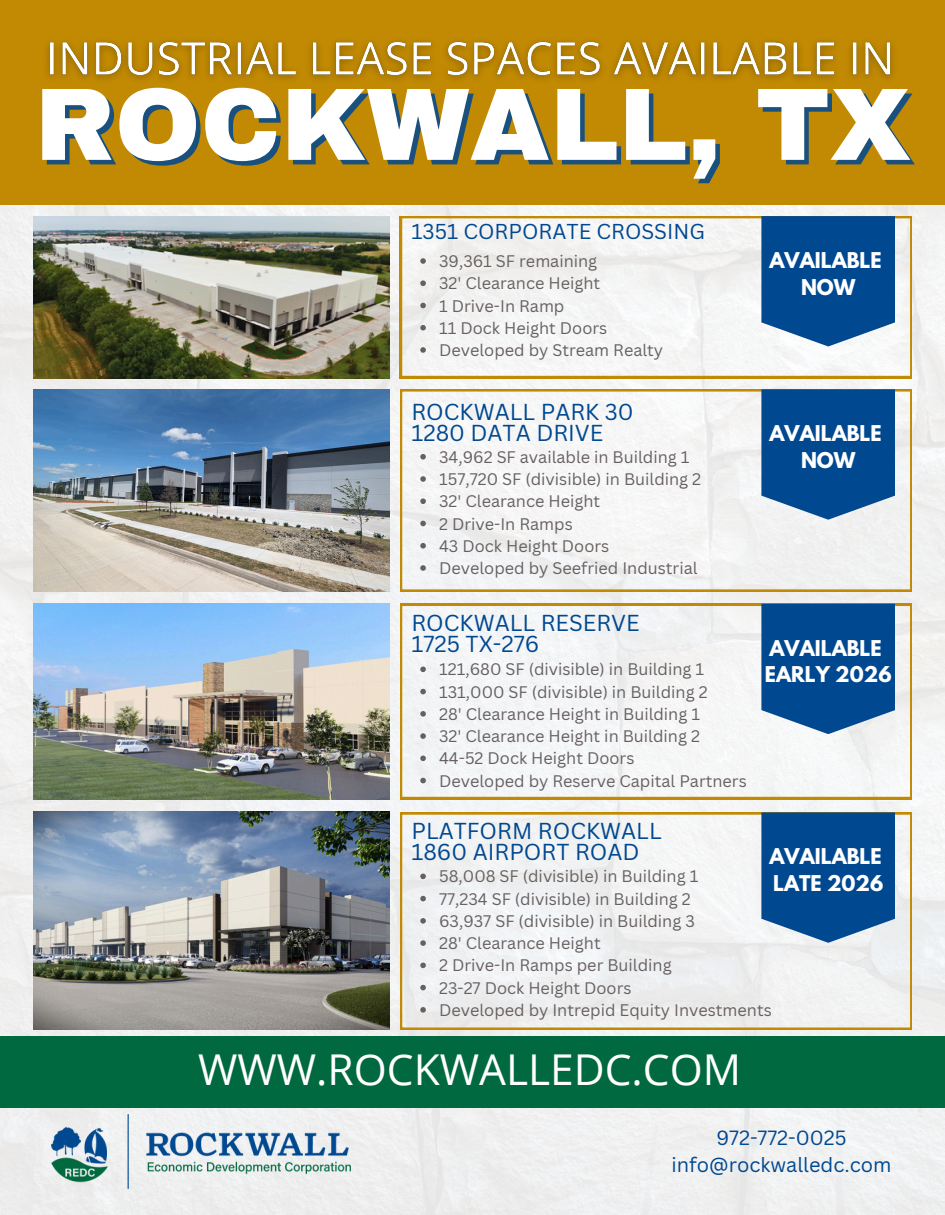
<style>
.page{position:relative;width:945px;height:1215px;background:#fff}
.page>*{position:absolute;margin:0;border:0;box-sizing:border-box;transform-origin:0 0}
.t1{font:900 103.05px "Archivo";color:#fff}
.t2{font:42.45px "Open Sans";color:#fff}
.t3{font:22.5px/21.1px "Canva Sans";color:#004890}
.t4{font:21px "Canva Sans";color:#004890}
.t5{font:19.95px/27.2px "Canva Sans";color:#004890;text-align:center}
.t6{font:700 19.35px/26.7px "League Spartan";color:#fff;text-align:center}
.t7{font:16.35px "Canva Sans";color:#676060}
</style>
<div class="page">
<img style="left:0;top:205px;width:945px;height:1010px">
<img style="left:34px;top:389px;width:355px;height:203px">
<div style="left:0;top:1037px;width:945px;height:71px;background:#006940"></div>
<img style="left:52px;top:1115px;width:299px;height:74px">
<svg style="left:400px;top:389px;width:512px;height:203px"></svg>
<svg style="left:400px;top:812px;width:512px;height:218px"></svg>
<svg style="left:761px;top:389px;width:134px;height:131px;background:#185999"></svg>
<div style="left:0;top:0;width:945px;height:205px;background:#c28a03"></div>
<img style="left:47px;top:41px;width:846px;height:39px">
<svg style="left:420px;top:454px;width:6px;height:6px"></svg>
<svg style="left:420px;top:476px;width:6px;height:6px"></svg>
<svg style="left:420px;top:498px;width:6px;height:6px"></svg>
<svg style="left:420px;top:521px;width:6px;height:5px"></svg>
<svg style="left:420px;top:543px;width:6px;height:6px"></svg>
<svg style="left:420px;top:565px;width:6px;height:6px"></svg>
<svg style="left:761px;top:812px;width:134px;height:131px;background:#185899"></svg>
<svg style="left:420px;top:874px;width:6px;height:5px"></svg>
<svg style="left:420px;top:896px;width:6px;height:5px"></svg>
<svg style="left:420px;top:918px;width:6px;height:6px"></svg>
<svg style="left:420px;top:940px;width:6px;height:6px"></svg>
<svg style="left:420px;top:963px;width:6px;height:5px"></svg>
<svg style="left:420px;top:985px;width:6px;height:5px"></svg>
<svg style="left:420px;top:1007px;width:6px;height:6px"></svg>
<svg style="left:400px;top:216px;width:512px;height:162px"></svg>
<svg style="left:761px;top:216px;width:134px;height:130px;background:#175899"></svg>
<svg style="left:420px;top:258px;width:6px;height:6px"></svg>
<svg style="left:420px;top:280px;width:6px;height:6px"></svg>
<svg style="left:420px;top:303px;width:6px;height:5px"></svg>
<svg style="left:420px;top:325px;width:6px;height:6px"></svg>
<svg style="left:420px;top:347px;width:6px;height:6px"></svg>
<img style="left:34px;top:216px;width:355px;height:162px">
<img style="left:34px;top:811px;width:355px;height:219px">
<svg style="left:400px;top:604px;width:512px;height:195px"></svg>
<svg style="left:761px;top:604px;width:134px;height:130px;background:#175899"></svg>
<svg style="left:420px;top:667px;width:6px;height:5px"></svg>
<svg style="left:420px;top:689px;width:6px;height:5px"></svg>
<svg style="left:420px;top:711px;width:6px;height:6px"></svg>
<svg style="left:420px;top:733px;width:6px;height:6px"></svg>
<svg style="left:420px;top:756px;width:6px;height:5px"></svg>
<svg style="left:420px;top:778px;width:6px;height:5px"></svg>
<img style="left:34px;top:604px;width:355px;height:196px">
<h1 class="t1" style="left:35px;top:69px;width:877px">ROCKWALL, TX</h1>
<h4 class="t4" style="left:411px;top:217px;width:295px">1351 CORPORATE CROSSING</h4>
<p class="t7" style="left:439px;top:250px;width:160px">39,361 SF remaining</p>
<p class="t7" style="left:439px;top:272px;width:163px">32' Clearance Height</p>
<p class="t7" style="left:439px;top:294px;width:127px">1 Drive-In Ramp</p>
<p class="t7" style="left:439px;top:316px;width:170px">11 Dock Height Doors</p>
<p class="t7" style="left:439px;top:339px;width:226px">Developed by Stream Realty</p>
<p class="t3" style="left:411px;top:400px;width:224px">ROCKWALL PARK 30<br>1280 DATA DRIVE</p>
<p class="t7" style="left:439px;top:445px;width:252px">34,962 SF available in Building 1</p>
<p class="t7" style="left:439px;top:468px;width:264px">157,720 SF (divisible) in Building 2</p>
<p class="t7" style="left:439px;top:490px;width:163px">32' Clearance Height</p>
<p class="t7" style="left:439px;top:512px;width:135px">2 Drive-In Ramps</p>
<h4 class="t7" style="left:439px;top:534px;width:172px">43 Dock Height Doors</h4>
<p class="t7" style="left:439px;top:557px;width:260px">Developed by Seefried Industrial</p>
<p class="t3" style="left:411px;top:612px;width:230px">ROCKWALL RESERVE<br>1725 TX-276</p>
<p class="t7" style="left:439px;top:658px;width:267px">121,680 SF (divisible) in Building 1</p>
<h3 class="t7" style="left:439px;top:680px;width:270px">131,000 SF (divisible) in Building 2</h3>
<h4 class="t7" style="left:439px;top:702px;width:262px">28' Clearance Height in Building 1</h4>
<p class="t7" style="left:439px;top:725px;width:262px">32' Clearance Height in Building 2</p>
<p class="t7" style="left:439px;top:747px;width:197px">44-52 Dock Height Doors</p>
<p class="t7" style="left:439px;top:769px;width:309px">Developed by Reserve Capital Partners</p>
<p class="t6" style="left:770px;top:249px;width:114px">AVAILABLE<br>NOW</p>
<h3 class="t6" style="left:770px;top:422px;width:114px">AVAILABLE<br>NOW</h3>
<p class="t6" style="left:765px;top:637px;width:128px;text-align:left">AVAILABLE<br>EARLY 2026</p>
<h4 class="t3" style="left:411px;top:819px;width:252px">PLATFORM ROCKWALL<br>1860 AIRPORT ROAD</h4>
<p class="t7" style="left:439px;top:865px;width:261px">58,008 SF (divisible) in Building 1</p>
<p class="t7" style="left:439px;top:887px;width:253px">77,234 SF (divisible) in Building 2</p>
<p class="t7" style="left:439px;top:910px;width:257px">63,937 SF (divisible) in Building 3</p>
<p class="t7" style="left:439px;top:932px;width:163px">28' Clearance Height</p>
<p class="t7" style="left:439px;top:954px;width:234px">2 Drive-In Ramps per Building</p>
<p class="t7" style="left:439px;top:976px;width:194px">23-27 Dock Height Doors</p>
<p class="t7" style="left:439px;top:998px;width:334px">Developed by Intrepid Equity Investments</p>
<h3 class="t6" style="left:770px;top:846px;width:115px;text-align:left">AVAILABLE<br>LATE 2026</h3>
<p class="t2" style="left:198px;top:1040px;width:544px">WWW.ROCKWALLEDC.COM</p>
<h3 class="t5" style="left:671px;top:1124px;width:222px">972-772-0025 info@rockwalledc.com</h3>
</div>
